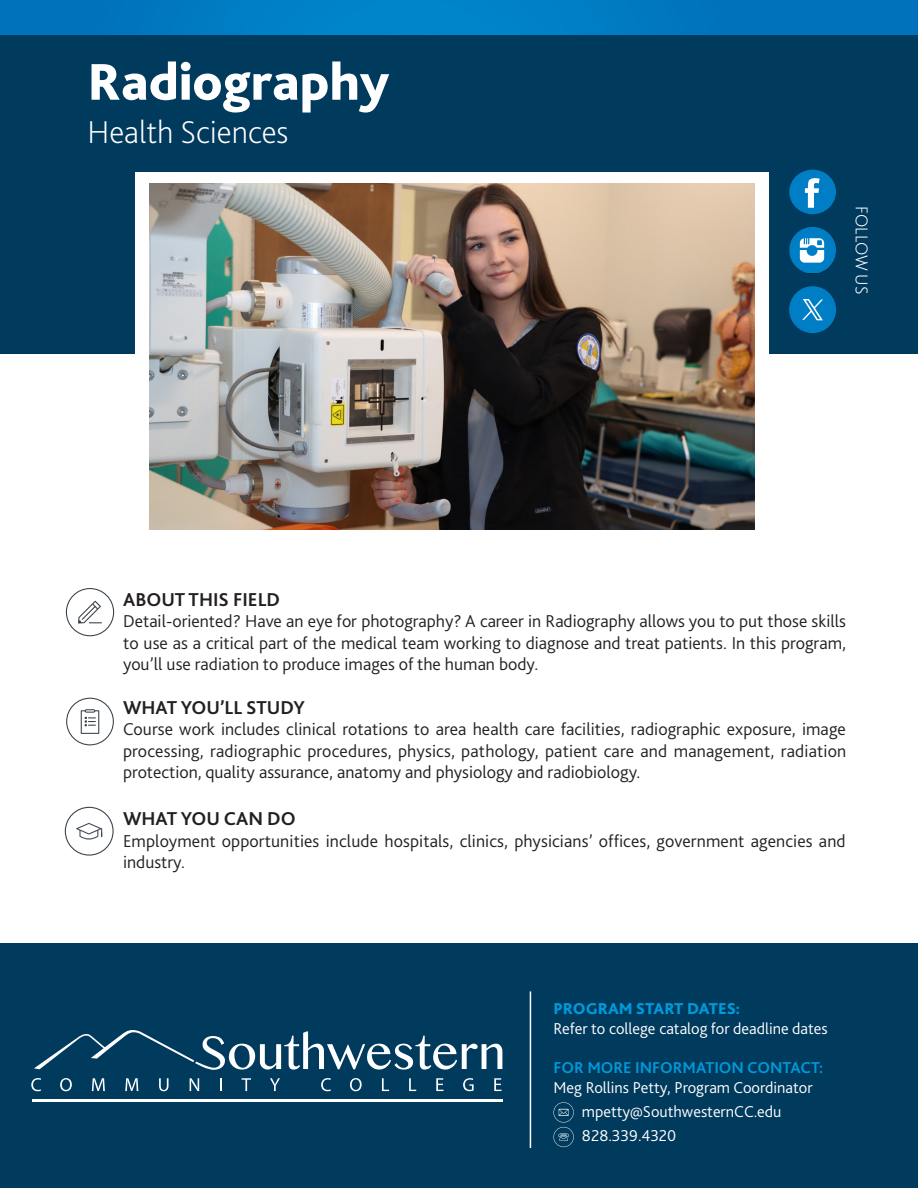
<style>
.page{position:relative;width:918px;height:1188px;background:#fff}
.page>*{position:absolute;margin:0;border:0;box-sizing:border-box;transform-origin:0 0}
.t1{font:800 54px "Bliss 2";color:#fff}
.t2{font:200 33px "Bliss 2";color:#fff}
.t3{font:700 19.5px "Bliss 2";color:#231f20}
.t4{font:300 18px/21.6px "Bliss 2";color:#231f20;text-align:justify}
.t5{font:200 18px "Bliss 2";color:#fff}
.t6{font:300 16.5px "Bliss 2";color:#fff}
.t7{font:700 16.5px "Bliss 2";color:#0099d9}
.t8{font:800 16.5px "Bliss 2";color:#0099d9}
</style>
<div class="page">
<div style="left:0;top:0;width:918px;height:353px;background:#003a5d"></div>
<div style="left:0;top:0;width:918px;height:35px;background:#0079c1"></div>
<svg style="left:789px;top:170px;width:47px;height:44px"></svg>
<svg style="left:789px;top:227px;width:47px;height:46px"></svg>
<div style="left:0;top:944px;width:918px;height:244px;background:#003a5d"></div>
<div style="left:789px;top:286px;width:47px;height:47px;background:#007ec5;border-radius:50%"></div>
<svg style="left:802px;top:299px;width:21px;height:21px"></svg>
<div style="left:135px;top:172px;width:634px;height:323px;background:#fff"></div>
<hr style="left:32px;top:1099px;width:471px;height:3px;background:#fff">
<svg style="left:31px;top:1078px;width:10px;height:13px"></svg>
<svg style="left:60px;top:1078px;width:12px;height:13px"></svg>
<svg style="left:92px;top:1078px;width:13px;height:13px"></svg>
<svg style="left:125px;top:1078px;width:13px;height:13px"></svg>
<svg style="left:159px;top:1078px;width:10px;height:13px"></svg>
<svg style="left:190px;top:1078px;width:9px;height:13px"></svg>
<svg style="left:220px;top:1078px;width:2px;height:13px"></svg>
<svg style="left:242px;top:1078px;width:9px;height:13px"></svg>
<svg style="left:270px;top:1078px;width:10px;height:13px"></svg>
<svg style="left:321px;top:1078px;width:10px;height:13px"></svg>
<svg style="left:350px;top:1078px;width:12px;height:13px"></svg>
<svg style="left:382px;top:1078px;width:7px;height:13px"></svg>
<svg style="left:409px;top:1078px;width:7px;height:13px"></svg>
<svg style="left:436px;top:1078px;width:8px;height:13px"></svg>
<svg style="left:463px;top:1078px;width:11px;height:13px"></svg>
<svg style="left:494px;top:1078px;width:7px;height:13px"></svg>
<svg style="left:34px;top:1030px;width:468px;height:40px"></svg>
<svg style="left:66px;top:588px;width:48px;height:48px"></svg>
<svg style="left:66px;top:698px;width:48px;height:47px"></svg>
<svg style="left:65px;top:807px;width:49px;height:49px"></svg>
<hr style="left:530px;top:991px;width:1px;height:157px;background:#fff">
<svg style="left:553px;top:1102px;width:21px;height:45px"></svg>
<img style="left:150px;top:184px;width:604px;height:345px">
<p class="t1" style="left:87px;top:48px;width:303px">Radiography</p>
<p class="t2" style="left:87px;top:112px;width:203px">Health Sciences</p>
<p class="t5" style="left:873px;top:206px;width:90px;rotate:90deg">FOLLOW US</p>
<p class="t3" style="left:123px;top:587px;width:159px">ABOUT THIS FIELD</p>
<p class="t4" style="left:123px;top:610px;width:724px">Detail-oriented? Have an eye for photography? A career in Radiography allows you to put those skills to use as a critical part of the medical team working to diagnose and treat patients. In this program, you’ll use radiation to produce images of the human body.</p>
<p class="t3" style="left:123px;top:695px;width:183px">WHAT YOU’LL STUDY</p>
<p class="t4" style="left:123px;top:718px;width:725px">Course work includes clinical rotations to area health care facilities, radiographic exposure, image processing, radiographic procedures, physics, pathology, patient care and management, radiation protection, quality assurance, anatomy and physiology and radiobiology.</p>
<p class="t3" style="left:123px;top:807px;width:174px">WHAT YOU CAN DO</p>
<p class="t4" style="left:123px;top:830px;width:724px">Employment opportunities include hospitals, clinics, physicians’ offices, government agencies and industry.</p>
<p class="t8" style="left:553px;top:998px;width:188px">PROGRAM START DATES:</p>
<p class="t6" style="left:553px;top:1018px;width:276px">Refer to college catalog for deadline dates</p>
<p class="t7" style="left:553px;top:1058px;width:271px">FOR MORE INFORMATION CONTACT:</p>
<p class="t6" style="left:553px;top:1077px;width:261px">Meg Rollins Petty, Program Coordinator</p>
<p class="t6" style="left:582px;top:1101px;width:201px">mpetty@SouthwesternCC.edu</p>
<p class="t6" style="left:582px;top:1125px;width:96px">828.339.4320</p>
</div>
